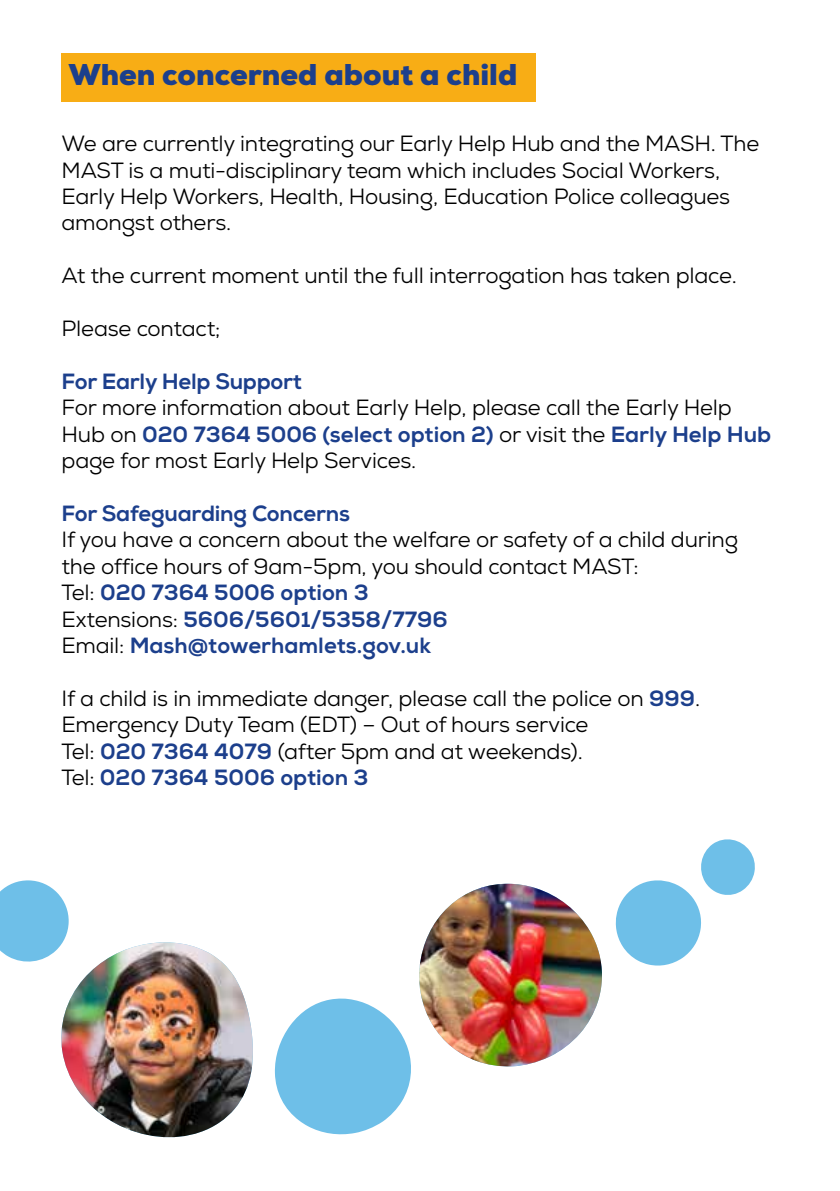
<style>
.page{position:relative;width:840px;height:1191px;background:#fff}
.page>*{position:absolute;margin:0;border:0;box-sizing:border-box;transform-origin:0 0}
.t1{font:900 30px "Nexa";color:#1c3f8c}
.t2{font:22px/26.4px "Nexa";letter-spacing:-.01em;color:#000}
.t3{font:800 22px "Nexa";color:#1c3f8c}
.s1{font-weight:800;color:#1c3f8c}
.s2{font-weight:400;color:#000}
</style>
<div class="page">
<div style="left:62px;top:53px;width:474px;height:49px;background:#f8ad15"></div>
<svg style="left:0;top:880px;width:175px;height:258px"></svg>
<img style="left:59px;top:942px;width:194px;height:195px">
<img style="left:274px;top:839px;width:481px;height:296px">
<p class="t1" style="left:69px;top:55px;width:450px">When concerned about a child</p>
<p class="t2" style="left:62px;top:130px;width:698px">We are currently integrating our Early Help Hub and the MASH. The MAST is a muti-disciplinary team which includes Social Workers, Early Help Workers, Health, Housing, Education Police colleagues amongst others.</p>
<p class="t2" style="left:62px;top:262px;width:676px">At the current moment until the full interrogation has taken place.</p>
<p class="t2" style="left:62px;top:315px;width:160px">Please contact;</p>
<p class="t3" style="left:62px;top:368px;width:242px">For Early Help Support</p>
<p class="t2" style="left:62px;top:394px;width:710px">For more information about Early Help, please call the Early Help<br>Hub on <span class="s1">020 7364 5006 (select option 2)</span> or visit the <span class="s1">Early Help Hub </span>page for most Early Help Services.</p>
<p class="t3" style="left:62px;top:500px;width:290px">For Safeguarding Concerns</p>
<p class="t2" style="left:62px;top:526px;width:677px">If you have a concern about the welfare or safety of a child during the office hours of 9am-5pm, you should contact MAST:</p>
<p class="t3" style="left:62px;top:579px;width:308px"><span class="s2">Tel:</span> 020 7364 5006 option 3</p>
<p class="t3" style="left:62px;top:605px;width:387px"><span class="s2">Extensions:</span> 5606/5601/5358/7796</p>
<p class="t3" style="left:62px;top:632px;width:371px"><span class="s2">Email:</span> Mash@towerhamlets.gov.uk</p>
<p class="t2" style="left:62px;top:685px;width:639px">If a child is in immediate danger, please call the police on <span class="s1">999</span>.</p>
<p class="t2" style="left:62px;top:711px;width:528px">Emergency Duty Team (EDT) – Out of hours service</p>
<p class="t2" style="left:62px;top:738px;width:522px">Tel: <span class="s1">020 7364 4079</span> (after 5pm and at weekends).</p>
<p class="t3" style="left:62px;top:764px;width:308px"><span class="s2">Tel:</span> 020 7364 5006 option 3</p>
</div>
